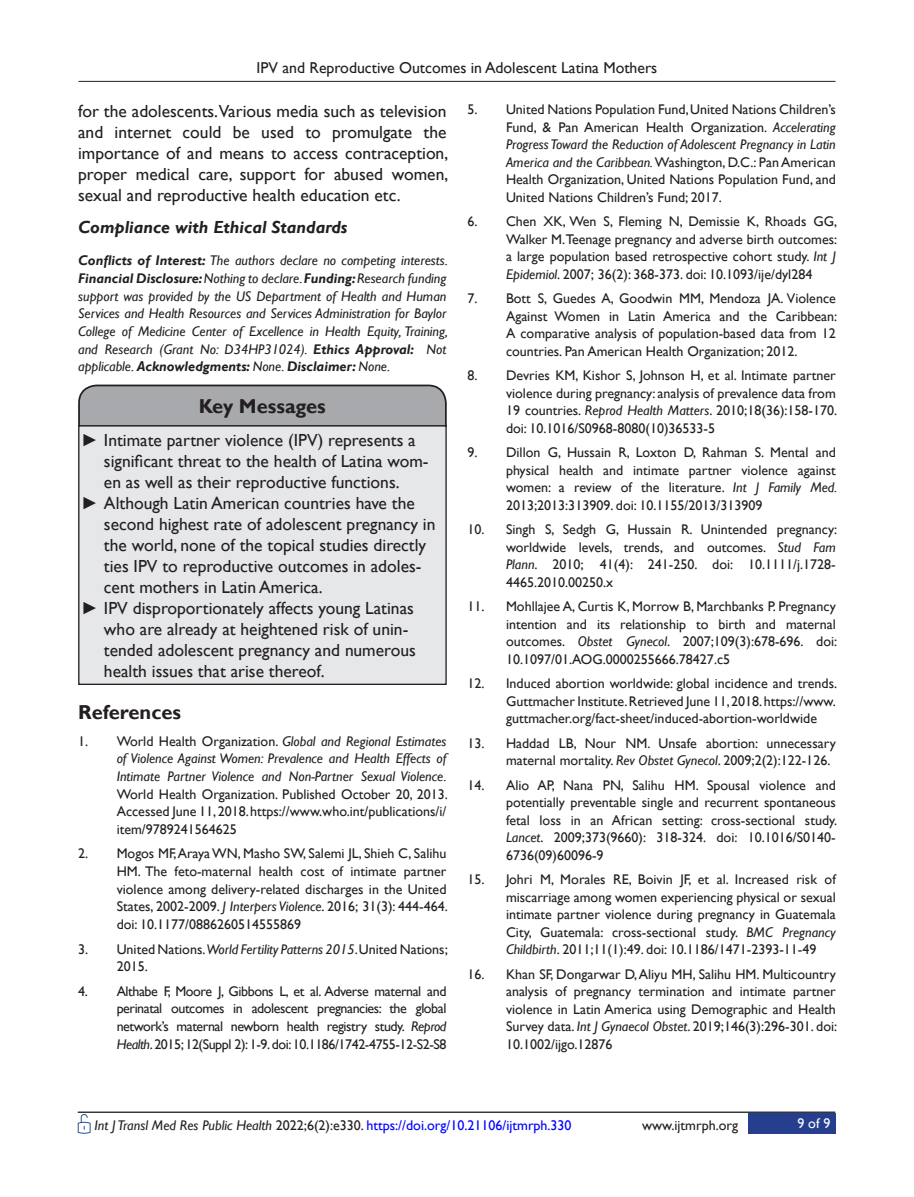
<style>
.page{position:relative;width:914px;height:1197px;background:#fff}
.page>*{position:absolute;margin:0;border:0;box-sizing:border-box;transform-origin:0 0}
.t1{font:700 20.12px "Gill Sans";color:#231f20}
.TX_no_indent{font:17.5px/21.2px "Gill Sans";color:#231f20;text-align:justify}
.t2{font:italic 700 17.5px "Gill Sans";color:#231f20}
.t3{font:15.75px "Gill Sans";color:#231f20}
.REF{font:14px/17.5px "Gill Sans";color:#231f20;text-align:justify}
.TX_Conflict{font:italic 14px/17.7px "Gill Sans";color:#231f20;text-align:justify}
.t4{font:14px "Gill Sans";color:#00f}
.t5{font:14px "Gill Sans";color:#fff}
.s1{font-weight:700}
.s2{font-family:"Times New Roman";font-weight:700}
.s3{font-style:italic}
.s4{font-style:italic;color:#231f20}
.s5{color:#231f20}
</style>
<div class="page">
<hr style="left:78px;top:81px;width:757px;height:1px;background:#231f20">
<hr style="left:78px;top:1112px;width:757px;height:1px;background:#231f20">
<svg style="left:78px;top:1114px;width:13px;height:20px"></svg>
<div style="left:748px;top:1113px;width:87px;height:21px;background:#253f8e"></div>
<svg style="left:78px;top:384px;width:369px;height:44px;background:#a3a4a8"></svg>
<div style="left:79px;top:426px;width:367px;height:258px;background:#e6e7e9"></div>
<div style="left:78px;top:425px;width:368px;height:260px;border:1px solid #231f20"></div>
<p class="t3" style="left:256px;top:59px;width:402px">IPV and Reproductive Outcomes in Adolescent Latina Mothers</p>
<p class="TX_no_indent" style="left:78px;top:101px;width:371px">for the adolescents.Various media such as television and internet could be used to promulgate the importance of and means to access contraception, proper medical care, support for abused women, sexual and reproductive health education etc.</p>
<h2 class="t2" style="left:78px;top:217px;width:271px">Compliance with Ethical Standards</h2>
<p class="TX_Conflict" style="left:78px;top:252px;width:371px"><span class="s1">Conflicts of Interest:</span> The authors declare no competing interests.<br><span class="s1">Financial Disclosure:</span> Nothing to declare. <span class="s1">Funding:</span> Research funding support was provided by the US Department of Health and Human Services and Health Resources and Services Administration for Baylor College of Medicine Center of Excellence in Health Equity, Training, and Research (Grant No: D34HP31024). <span class="s1">Ethics Approval:</span> Not applicable. <span class="s1">Acknowledgments:</span> None. <span class="s1">Disclaimer:</span> None.</p>
<p class="t1" style="left:199px;top:394px;width:128px">Key Messages</p>
<p class="TX_no_indent" style="left:81px;top:430px;width:336px"><span class="s2">►</span> Intimate partner violence (IPV) represents a</p>
<p class="TX_no_indent" style="left:104px;top:451px;width:326px">significant threat to the health of Latina wom-</p>
<p class="TX_no_indent" style="left:104px;top:472px;width:297px">en as well as their reproductive functions.</p>
<p class="TX_no_indent" style="left:81px;top:493px;width:335px"><span class="s2">►</span> Although Latin American countries have the</p>
<p class="TX_no_indent" style="left:104px;top:514px;width:333px">second highest rate of adolescent pregnancy in</p>
<p class="TX_no_indent" style="left:104px;top:535px;width:323px">the world, none of the topical studies directly</p>
<p class="TX_no_indent" style="left:104px;top:556px;width:319px">ties IPV to reproductive outcomes in adoles-</p>
<p class="TX_no_indent" style="left:104px;top:577px;width:220px">cent mothers in Latin America.</p>
<p class="TX_no_indent" style="left:81px;top:598px;width:334px"><span class="s2">►</span> IPV disproportionately affects young Latinas</p>
<p class="TX_no_indent" style="left:104px;top:619px;width:306px">who are already at heightened risk of unin-</p>
<p class="TX_no_indent" style="left:104px;top:640px;width:313px">tended adolescent pregnancy and numerous</p>
<p class="TX_no_indent" style="left:104px;top:661px;width:222px">health issues that arise thereof.</p>
<h1 class="t1" style="left:78px;top:700px;width:104px">References</h1>
<p class="REF" style="left:117px;top:732px;width:333px;text-indent:-38px">1. World Health Organization. <span class="s3">Global and Regional Estimates of Violence Against Women: Prevalence and Health Effects of Intimate Partner Violence and Non-Partner Sexual Violence.<br></span>World Health Organization. Published October 20, 2013.<br>Accessed June 11, 2018. https://www.who.int/publications/i/ item/9789241564625</p>
<p class="REF" style="left:117px;top:845px;width:333px;text-indent:-38px">2. Mogos MF, Araya WN, Masho SW, Salemi JL, Shieh C, Salihu HM. The feto-maternal health cost of intimate partner violence among delivery-related discharges in the United States, 2002-2009. <span class="s3">J Interpers Violence</span>. 2016; 31(3): 444-464. doi: 10.1177/0886260514555869</p>
<p class="REF" style="left:117px;top:940px;width:333px;text-indent:-38px">3. United Nations. <span class="s3">World Fertility Patterns 2015</span>. United Nations;<br>2015.</p>
<p class="REF" style="left:117px;top:983px;width:331px;text-indent:-38px">4. Althabe F, Moore J, Gibbons L, et al. Adverse maternal and perinatal outcomes in adolescent pregnancies: the global network’s maternal newborn health registry study. <span class="s3">Reprod Health</span>. 2015; 12(Suppl 2): 1-9. doi: 10.1186/1742-4755-12-S2-S8</p>
<p class="REF" style="left:506px;top:101px;width:331px;text-indent:-38px">5. United Nations Population Fund, United Nations Children’s Fund, &amp; Pan American Health Organization. <span class="s3">Accelerating Progress Toward the Reduction of Adolescent Pregnancy in Latin America and the Caribbean.</span> Washington, D.C.: Pan American Health Organization, United Nations Population Fund, and United Nations Children’s Fund; 2017.</p>
<p class="REF" style="left:506px;top:213px;width:333px;text-indent:-38px">6. Chen XK, Wen S, Fleming N, Demissie K, Rhoads GG, Walker M.Teenage pregnancy and adverse birth outcomes: a large population based retrospective cohort study. <span class="s3">Int J Epidemiol</span>. 2007; 36(2): 368-373. doi: 10.1093/ije/dyl284</p>
<p class="REF" style="left:506px;top:290px;width:333px;text-indent:-38px">7. Bott S, Guedes A, Goodwin MM, Mendoza JA. Violence Against Women in Latin America and the Caribbean:<br>A comparative analysis of population-based data from 12 countries. Pan American Health Organization; 2012.</p>
<p class="REF" style="left:506px;top:367px;width:333px;text-indent:-38px">8. Devries KM, Kishor S, Johnson H, et al. Intimate partner violence during pregnancy: analysis of prevalence data from 19 countries. <span class="s3">Reprod Health Matters</span>. 2010;18(36):158-170. doi: 10.1016/S0968-8080(10)36533-5</p>
<p class="REF" style="left:506px;top:444px;width:333px;text-indent:-38px">9. Dillon G, Hussain R, Loxton D, Rahman S. Mental and physical health and intimate partner violence against women: a review of the literature. <span class="s3">Int J Family Med.<br></span>2013;2013:313909. doi: 10.1155/2013/313909</p>
<p class="REF" style="left:506px;top:521px;width:333px;text-indent:-38px">10. Singh S, Sedgh G, Hussain R. Unintended pregnancy: worldwide levels, trends, and outcomes. <span class="s3">Stud Fam Plann</span>. 2010; 41(4): 241-250. doi: 10.1111/j.1728- 4465.2010.00250.x</p>
<p class="REF" style="left:506px;top:598px;width:333px;text-indent:-38px">11. Mohllajee A, Curtis K, Morrow B, Marchbanks P. Pregnancy intention and its relationship to birth and maternal outcomes. <span class="s3">Obstet Gynecol</span>. 2007;109(3):678-696. doi:<br>10.1097/01.AOG.0000255666.78427.c5</p>
<p class="REF" style="left:506px;top:675px;width:333px;text-indent:-38px">12. Induced abortion worldwide: global incidence and trends.<br>Guttmacher Institute. Retrieved June 11, 2018. https://www. guttmacher.org/fact-sheet/induced-abortion-worldwide</p>
<p class="REF" style="left:506px;top:735px;width:331px;text-indent:-38px">13. Haddad LB, Nour NM. Unsafe abortion: unnecessary maternal mortality. <span class="s3">Rev Obstet Gynecol</span>. 2009;2(2):122-126.</p>
<p class="REF" style="left:506px;top:777px;width:333px;text-indent:-38px">14. Alio AP, Nana PN, Salihu HM. Spousal violence and potentially preventable single and recurrent spontaneous fetal loss in an African setting: cross-sectional study.<br><span class="s3">Lancet</span>. 2009;373(9660): 318-324. doi: 10.1016/S0140- 6736(09)60096-9</p>
<p class="REF" style="left:506px;top:871px;width:331px;text-indent:-38px">15. Johri M, Morales RE, Boivin JF, et al. Increased risk of miscarriage among women experiencing physical or sexual intimate partner violence during pregnancy in Guatemala City, Guatemala: cross-sectional study. <span class="s3">BMC Pregnancy Childbirth</span>. 2011;11(1):49. doi: 10.1186/1471-2393-11-49</p>
<p class="REF" style="left:506px;top:966px;width:333px;text-indent:-38px">16. Khan SF, Dongarwar D, Aliyu MH, Salihu HM. Multicountry analysis of pregnancy termination and intimate partner violence in Latin America using Demographic and Health Survey data. <span class="s3">Int J Gynaecol Obstet</span>. 2019;146(3):296-301. doi:<br>10.1002/ijgo.12876</p>
<p class="t4" style="left:95px;top:1117px;width:478px"><span class="s4">Int J Transl Med Res Public Health</span> <span class="s5">2022;6(2):e330.</span> https://doi.org/10.21106/ijtmrph.330</p>
<p class="REF" style="left:642px;top:1117px;width:97px">www.ijtmrph.org</p>
<p class="t5" style="left:797px;top:1115px;width:35px">9 of 9</p>
</div>
